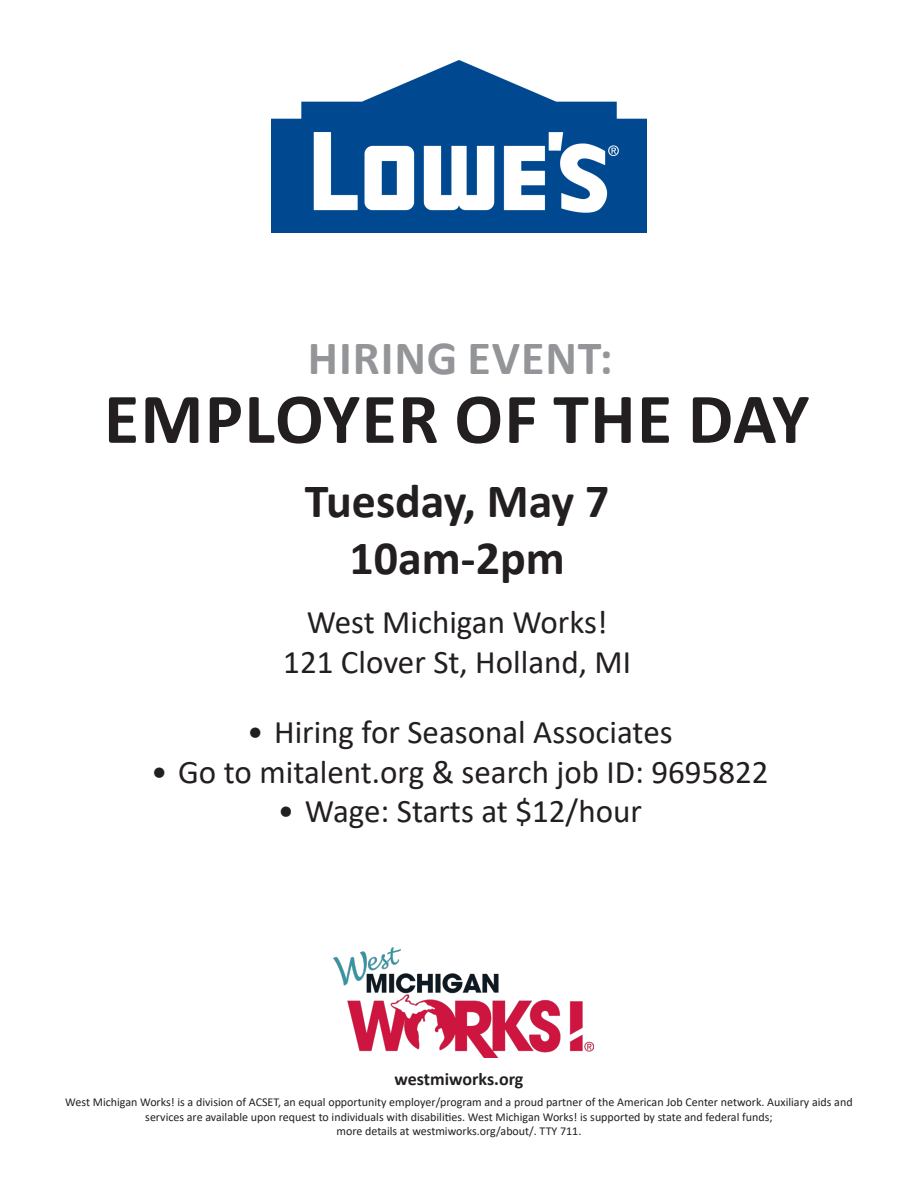
<style>
.page{position:relative;width:918px;height:1188px;background:#fff}
.page>*{position:absolute;margin:0;border:0;box-sizing:border-box;transform-origin:0 0}
.t1{font:700 72px "Calibri";letter-spacing:.02em;color:#231f20}
.t2{font:700 48px "Calibri";color:#231f20}
.t3{font:700 48px "Calibri";letter-spacing:.02em;color:#939598}
.t4{font:33px "Calibri";color:#231f20}
.t5{font:700 18px "Calibri";color:#231f20}
.t6{font:12px/14.4px "Calibri";color:#231f20;text-align:center}
</style>
<div class="page">
<img style="left:334px;top:947px;width:260px;height:110px">
<img style="left:272px;top:60px;width:374px;height:172px">
<p class="t3" style="left:308px;top:325px;width:307px">HIRING EVENT:</p>
<p class="t1" style="left:104px;top:368px;width:707px">EMPLOYER OF THE DAY</p>
<p class="t2" style="left:305px;top:467px;width:306px">Tuesday, May 7</p>
<p class="t2" style="left:350px;top:524px;width:217px">10am-2pm</p>
<p class="t4" style="left:307px;top:599px;width:303px">West Michigan Works!</p>
<p class="t4" style="left:283px;top:639px;width:349px">121 Clover St, Holland, MI</p>
<p class="t4" style="left:247px;top:709px;width:427px">• Hiring for Seasonal Associates</p>
<p class="t4" style="left:151px;top:749px;width:619px">• Go to mitalent.org &amp; search job ID: 9695822</p>
<p class="t4" style="left:278px;top:788px;width:366px">• Wage: Starts at $12/hour</p>
<p class="t5" style="left:395px;top:1066px;width:130px">westmiworks.org</p>
<p class="t6" style="left:65px;top:1095px;width:789px">West Michigan Works! is a division of ACSET, an equal opportunity employer/program and a proud partner of the American Job Center network. Auxiliary aids and services are available upon request to individuals with disabilities. West Michigan Works! is supported by state and federal funds;</p>
<p class="t6" style="left:337px;top:1123px;width:246px">more details at westmiworks.org/about/. TTY 711.</p>
</div>
